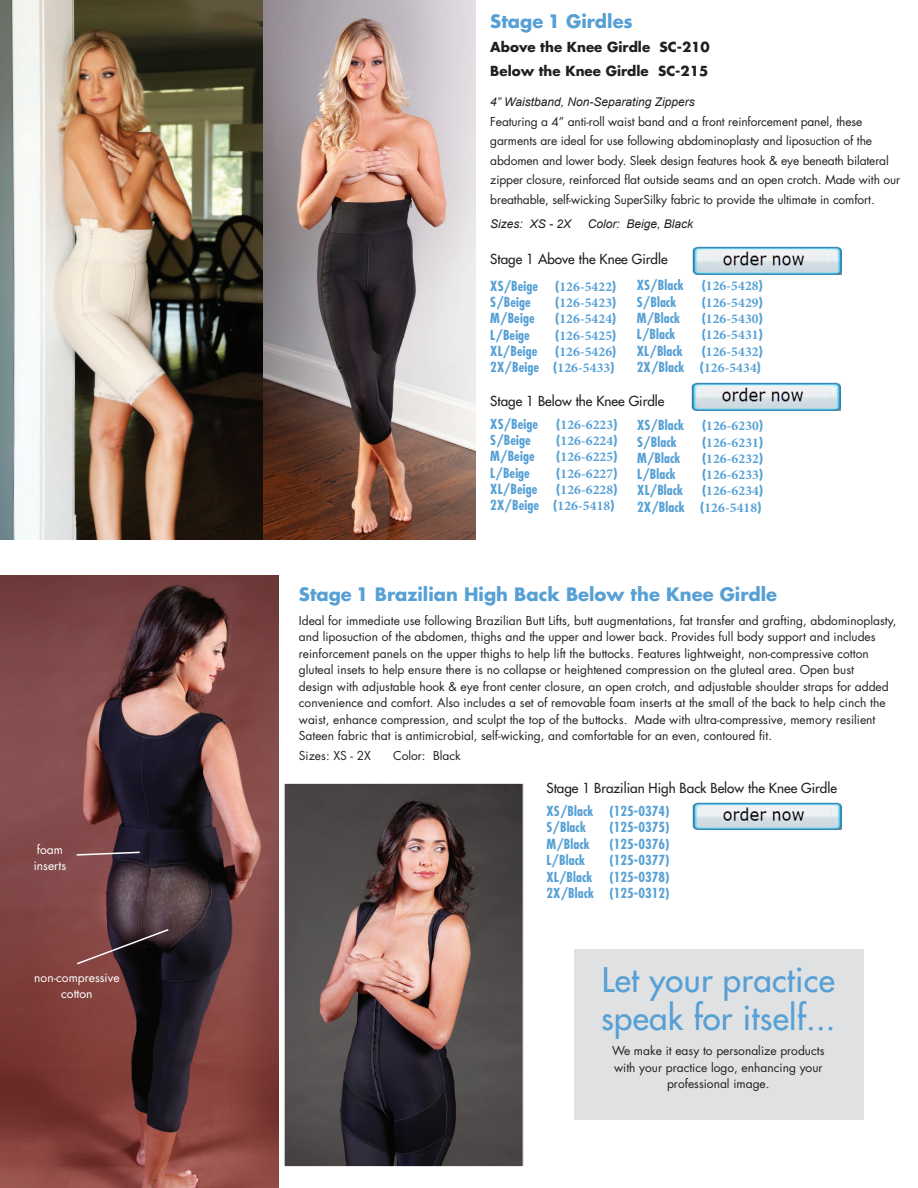
<style>
.page{position:relative;width:918px;height:1188px;background:#fff}
.page>*{position:absolute;margin:0;border:0;box-sizing:border-box;transform-origin:0 0}
.t1{font:33px/37.5px "Futura";letter-spacing:.01em;color:#56a0d5}
.t2{font:700 18px "Futura";color:#56a0d5}
.t3{font:700 13.5px/16.4px "Minion Pro";letter-spacing:.01em;color:#56a0d5;text-align:right}
.t4{font:700 condensed 13.5px "Futura";letter-spacing:.01em;color:#56a0d5}
.t5{font:13.5px "Futura";color:#231f20}
.t6{font:700 13.5px "Futura";color:#231f20}
.t7{font:12px/16.5px "Futura";color:#231f20}
.t8{font:italic 12px "Arial";color:#231f20}
.t9{font:12px/16.5px "Futura";color:#fff;text-align:center}
.s1{font-family:"Futura";font-stretch:condensed}
</style>
<div class="page">
<div style="left:575px;top:949px;width:289px;height:170px;background:#e0e1e3"></div>
<img style="left:286px;top:785px;width:236px;height:380px">
<div style="left:284px;top:783px;width:240px;height:384px;border:1px solid #fff"></div>
<img style="left:0;top:575px;width:279px;height:613px">
<svg style="left:75px;top:851px;width:66px;height:5px"></svg>
<svg style="left:75px;top:928px;width:95px;height:38px;background:#4e3234"></svg>
<img style="left:0;top:0;width:475px;height:540px">
<img style="left:693px;top:247px;width:149px;height:27px">
<img style="left:692px;top:383px;width:149px;height:27px">
<img style="left:693px;top:802px;width:149px;height:27px">
<p class="t9" style="left:37px;top:841px;width:28px">foam</p>
<p class="t9" style="left:34px;top:858px;width:34px">inserts</p>
<p class="t9" style="left:34px;top:969px;width:87px">non-compressive cotton</p>
<p class="t2" style="left:490px;top:9px;width:144px">Stage 1 Girdles</p>
<p class="t6" style="left:490px;top:38px;width:221px">Above the Knee Girdle SC-210</p>
<p class="t6" style="left:490px;top:62px;width:220px">Below the Knee Girdle SC-215</p>
<p class="t8" style="left:490px;top:95px;width:206px">4” Waistband, Non-Separating Zippers</p>
<p class="t7" style="left:490px;top:112px;width:411px;line-height:19.5px">Featuring a 4” anti-roll waist band and a front reinforcement panel, these garments are ideal for use following abdominoplasty and liposuction of the abdomen and lower body. Sleek design features hook &amp; eye beneath bilateral zipper closure, reinforced flat outside seams and an open crotch. Made with our breathable, self-wicking SuperSilky fabric to provide the ultimate in comfort.</p>
<p class="t8" style="left:490px;top:216px;width:82px">Sizes: XS - 2X</p>
<p class="t8" style="left:588px;top:216px;width:107px">Color: Beige, Black</p>
<p class="t5" style="left:490px;top:250px;width:179px">Stage 1 Above the Knee Girdle</p>
<p class="t4" style="left:490px;top:277px;width:49px">XS/Beige</p>
<p class="t3" style="left:555px;top:278px;width:63px"><span class="s1">(</span>126-5422<span class="s1">)</span></p>
<p class="t4" style="left:490px;top:293px;width:42px">S/Beige</p>
<p class="t3" style="left:555px;top:295px;width:63px"><span class="s1">(</span>126-5423<span class="s1">)</span></p>
<p class="t4" style="left:490px;top:310px;width:46px">M/Beige</p>
<p class="t3" style="left:555px;top:311px;width:63px"><span class="s1">(</span>126-5424<span class="s1">)</span></p>
<p class="t4" style="left:490px;top:326px;width:41px">L/Beige</p>
<p class="t3" style="left:555px;top:327px;width:63px"><span class="s1">(</span>126-5425<span class="s1">)</span></p>
<p class="t4" style="left:490px;top:342px;width:49px">XL/Beige</p>
<p class="t4" style="left:637px;top:277px;width:48px">XS/Black</p>
<p class="t3" style="left:702px;top:278px;width:63px"><span class="s1">(</span>126-5428<span class="s1">)</span></p>
<p class="t4" style="left:637px;top:293px;width:41px">S/Black</p>
<p class="t3" style="left:702px;top:294px;width:63px"><span class="s1">(</span>126-5429<span class="s1">)</span></p>
<p class="t4" style="left:637px;top:309px;width:45px">M/Black</p>
<p class="t3" style="left:702px;top:310px;width:63px"><span class="s1">(</span>126-5430<span class="s1">)</span></p>
<p class="t4" style="left:637px;top:326px;width:40px">L/Black</p>
<p class="t3" style="left:702px;top:327px;width:63px"><span class="s1">(</span>126-5431<span class="s1">)</span></p>
<p class="t4" style="left:637px;top:342px;width:48px">XL/Black</p>
<p class="t3" style="left:637px;top:343px;width:128px"><span class="s1">(</span>126-5432<span class="s1">)<br>2X/Black (</span>126-5434<span class="s1">)</span></p>
<p class="t3" style="left:490px;top:343px;width:128px"><span class="s1">(</span>126-5426<span class="s1">)<br>2X/Beige (</span>126-5433<span class="s1">)</span></p>
<p class="t5" style="left:490px;top:393px;width:176px">Stage 1 Below the Knee Girdle</p>
<p class="t4" style="left:490px;top:415px;width:49px">XS/Beige</p>
<p class="t3" style="left:556px;top:416px;width:63px"><span class="s1">(</span>126-6223<span class="s1">)</span></p>
<p class="t4" style="left:490px;top:431px;width:42px">S/Beige</p>
<p class="t3" style="left:556px;top:432px;width:63px"><span class="s1">(</span>126-6224<span class="s1">)</span></p>
<p class="t4" style="left:490px;top:448px;width:46px">M/Beige</p>
<p class="t3" style="left:556px;top:449px;width:63px"><span class="s1">(</span>126-6225<span class="s1">)</span></p>
<p class="t4" style="left:490px;top:464px;width:41px">L/Beige</p>
<p class="t3" style="left:556px;top:465px;width:63px"><span class="s1">(</span>126-6227<span class="s1">)</span></p>
<p class="t4" style="left:490px;top:480px;width:49px">XL/Beige</p>
<p class="t4" style="left:637px;top:417px;width:48px">XS/Black</p>
<p class="t3" style="left:702px;top:418px;width:63px"><span class="s1">(</span>126-6230<span class="s1">)</span></p>
<p class="t4" style="left:637px;top:433px;width:41px">S/Black</p>
<p class="t3" style="left:702px;top:434px;width:63px"><span class="s1">(</span>126-6231<span class="s1">)</span></p>
<p class="t4" style="left:637px;top:449px;width:45px">M/Black</p>
<p class="t3" style="left:702px;top:450px;width:63px"><span class="s1">(</span>126-6232<span class="s1">)</span></p>
<p class="t4" style="left:637px;top:465px;width:40px">L/Black</p>
<p class="t3" style="left:702px;top:467px;width:63px"><span class="s1">(</span>126-6233<span class="s1">)</span></p>
<p class="t4" style="left:637px;top:482px;width:48px">XL/Black</p>
<p class="t3" style="left:490px;top:481px;width:129px"><span class="s1">(</span>126-6228<span class="s1">)<br>2X/Beige (</span>126-5418<span class="s1">)</span></p>
<p class="t3" style="left:637px;top:483px;width:128px"><span class="s1">(</span>126-6234<span class="s1">)<br>2X/Black (</span>126-5418<span class="s1">)</span></p>
<p class="t2" style="left:299px;top:582px;width:480px">Stage 1 Brazilian High Back Below the Knee Girdle</p>
<p class="t7" style="left:299px;top:612px;width:599px">Ideal for immediate use following Brazilian Butt Lifts, butt augmentations, fat transfer and grafting, abdominoplasty, and liposuction of the abdomen, thighs and the upper and lower back. Provides full body support and includes reinforcement panels on the upper thighs to help lift the buttocks. Features lightweight, non-compressive cotton gluteal insets to help ensure there is no collapse or heightened compression on the gluteal area. Open bust<br>design with adjustable hook &amp; eye front center closure, an open crotch, and adjustable shoulder straps for added convenience and comfort. Also includes a set of removable foam inserts at the small of the back to help cinch the waist, enhance compression, and sculpt the top of the buttocks. Made with ultra-compressive, memory resilient Sateen fabric that is antimicrobial, self-wicking, and comfortable for an even, contoured fit.</p>
<p class="t7" style="left:299px;top:747px;width:74px">Sizes: XS - 2X</p>
<p class="t7" style="left:393px;top:747px;width:69px">Color: Black</p>
<p class="t5" style="left:546px;top:780px;width:292px">Stage 1 Brazilian High Back Below the Knee Girdle</p>
<p class="t4" style="left:546px;top:802px;width:124px">XS/Black (125-0374)</p>
<p class="t4" style="left:546px;top:819px;width:41px">S/Black</p>
<p class="t4" style="left:609px;top:819px;width:61px">(125-0375)</p>
<p class="t4" style="left:546px;top:835px;width:45px">M/Black</p>
<p class="t4" style="left:609px;top:835px;width:61px">(125-0376)</p>
<p class="t4" style="left:546px;top:852px;width:40px">L/Black</p>
<p class="t4" style="left:609px;top:852px;width:61px">(125-0377)</p>
<p class="t4" style="left:546px;top:868px;width:48px">XL/Black</p>
<p class="t4" style="left:609px;top:868px;width:61px">(125-0378)</p>
<p class="t4" style="left:546px;top:885px;width:124px">2X/Black (125-0312)</p>
<p class="t1" style="left:601px;top:961px;width:236px">Let your practice speak for itself...</p>
<p class="t7" style="left:612px;top:1042px;width:214px;text-align:center">We make it easy to personalize products with your practice logo, enhancing your professional image.</p>
</div>
